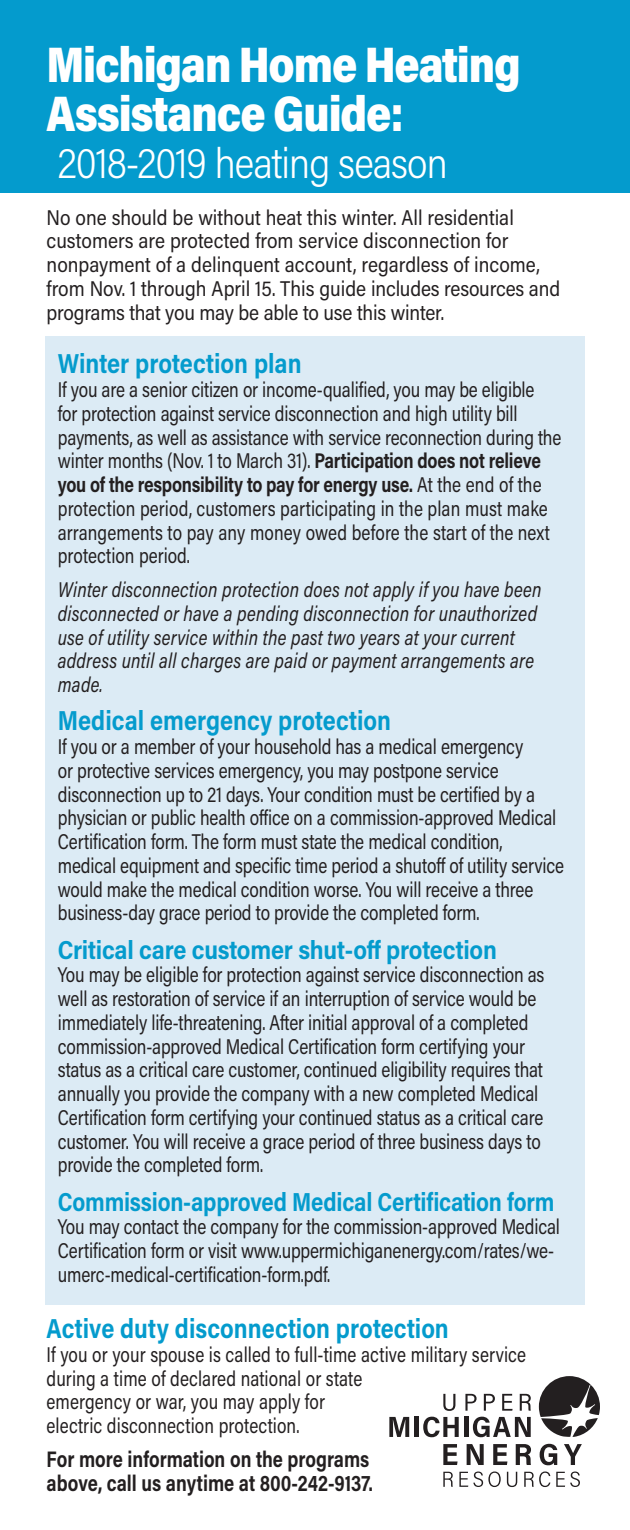
<style>
.page{position:relative;width:630px;height:1530px;background:#fff}
.page>*{position:absolute;margin:0;border:0;box-sizing:border-box;transform-origin:0 0}
.t1{font:900 50px/49.2px "Acumin Pro Semi Cond";letter-spacing:-.025em;color:#fff;scale:.89 1}
.t2{font:300 42.75px "Acumin Pro Semi Cond";letter-spacing:-.025em;color:#fff;scale:.94 1}
.t3{font:700 27.5px "Acumin Pro Semi Cond";color:#049bcd;scale:.89 1}
.t4{font:700 26px "Acumin Pro Semi Cond";letter-spacing:-.01em;color:#049bcd;scale:.88 1}
.t5{font:700 26px "Acumin Pro Semi Cond";letter-spacing:-.01em;color:#049bcd;scale:.94 1}
.t6{font:700 22.5px/23.8px "Acumin Pro Semi Cond";color:#231f20;scale:.84 1}
.t7{font:21.5px/23.8px "Acumin Pro Semi Cond";letter-spacing:-.01em;color:#231f20;scale:.84 1}
.t8{font:21.5px/23.8px "Acumin Pro Semi Cond";letter-spacing:-.01em;color:#231f20;scale:.94 1}
.t9{font:italic 21.5px/23.8px "Acumin Pro Semi Cond";letter-spacing:.01em;color:#231f20;scale:.84 1}
.s1{font-weight:700}
</style>
<div class="page">
<div style="left:0;top:0;width:630px;height:193px;background:#049bcd"></div>
<div style="left:45px;top:336px;width:540px;height:969px;background:#dcebf5"></div>
<svg style="left:443px;top:1394px;width:12px;height:17px"></svg>
<svg style="left:465px;top:1394px;width:12px;height:17px"></svg>
<svg style="left:484px;top:1394px;width:11px;height:17px"></svg>
<svg style="left:502px;top:1394px;width:11px;height:17px"></svg>
<svg style="left:520px;top:1394px;width:11px;height:17px"></svg>
<svg style="left:389px;top:1417px;width:20px;height:20px"></svg>
<hr style="left:415px;top:1417px;width:4px;height:20px;background:#231f20">
<svg style="left:423px;top:1417px;width:36px;height:20px"></svg>
<hr style="left:464px;top:1417px;width:4px;height:20px;background:#231f20">
<svg style="left:473px;top:1417px;width:58px;height:20px"></svg>
<svg style="left:443px;top:1444px;width:15px;height:21px"></svg>
<svg style="left:467px;top:1444px;width:17px;height:21px"></svg>
<svg style="left:493px;top:1444px;width:14px;height:21px"></svg>
<svg style="left:516px;top:1444px;width:15px;height:21px"></svg>
<svg style="left:540px;top:1444px;width:17px;height:21px"></svg>
<svg style="left:564px;top:1444px;width:18px;height:21px"></svg>
<svg style="left:443px;top:1472px;width:10px;height:15px"></svg>
<svg style="left:459px;top:1472px;width:42px;height:15px"></svg>
<svg style="left:507px;top:1472px;width:10px;height:15px"></svg>
<svg style="left:524px;top:1472px;width:26px;height:15px"></svg>
<svg style="left:556px;top:1472px;width:24px;height:15px"></svg>
<svg style="left:539px;top:1376px;width:61px;height:61px"></svg>
<h1 class="t1" style="left:47px;top:37px;width:534px">Michigan Home Heating<br>Assistance Guide:</h1>
<h2 class="t2" style="left:58px;top:134px;width:416px">2018-2019 heating season</h2>
<p class="t8" style="left:47px;top:204px;width:548px">No one should be without heat this winter. All residential customers are protected from service disconnection for nonpayment of a delinquent account, regardless of income, from Nov. 1 through April 15. This guide includes resources and programs that you may be able to use this winter.</p>
<p class="t3" style="left:58px;top:344px;width:275px">Winter protection plan</p>
<p class="t7" style="left:58px;top:377px;width:601px">If you are a senior citizen or income-qualified, you may be eligible<br>for protection against service disconnection and high utility bill payments, as well as assistance with service reconnection during the winter months (Nov. 1 to March 31). <span class="s1">Participation does not relieve you of the responsibility to pay for energy use.</span> At the end of the protection period, customers participating in the plan must make arrangements to pay any money owed before the start of the next protection period.</p>
<p class="t9" style="left:58px;top:577px;width:577px">Winter disconnection protection does not apply if you have been disconnected or have a pending disconnection for unauthorized use of utility service within the past two years at your current address until all charges are paid or payment arrangements are made.</p>
<p class="t3" style="left:58px;top:701px;width:376px">Medical emergency protection</p>
<p class="t7" style="left:58px;top:734px;width:604px">If you or a member of your household has a medical emergency<br>or protective services emergency, you may postpone service disconnection up to 21 days. Your condition must be certified by a physician or public health office on a commission-approved Medical Certification form. The form must state the medical condition, medical equipment and specific time period a shutoff of utility service would make the medical condition worse. You will receive a three business-day grace period to provide the completed form.</p>
<p class="t5" style="left:58px;top:931px;width:469px">Critical care customer shut-off protection</p>
<p class="t7" style="left:58px;top:962px;width:581px">You may be eligible for protection against service disconnection as well as restoration of service if an interruption of service would be immediately life-threatening. After initial approval of a completed commission-approved Medical Certification form certifying your status as a critical care customer, continued eligibility requires that annually you provide the company with a new completed Medical Certification form certifying your continued status as a critical care customer. You will receive a grace period of three business days to provide the completed form.</p>
<p class="t4" style="left:58px;top:1183px;width:566px">Commission-approved Medical Certification form</p>
<p class="t7" style="left:58px;top:1214px;width:599px">You may contact the company for the commission-approved Medical<br>Certification form or visit www.uppermichiganenergy.com/rates/we&shy;umerc-medical-certification-form.pdf.</p>
<p class="t3" style="left:47px;top:1309px;width:454px">Active duty disconnection protection</p>
<p class="t7" style="left:47px;top:1342px;width:572px">If you or your spouse is called to full-time active military service during a time of declared national or state<br>emergency or war, you may apply for<br>electric disconnection protection.</p>
<p class="t6" style="left:47px;top:1446px;width:390px">For more information on the programs above, call us anytime at 800-242-9137.</p>
</div>
